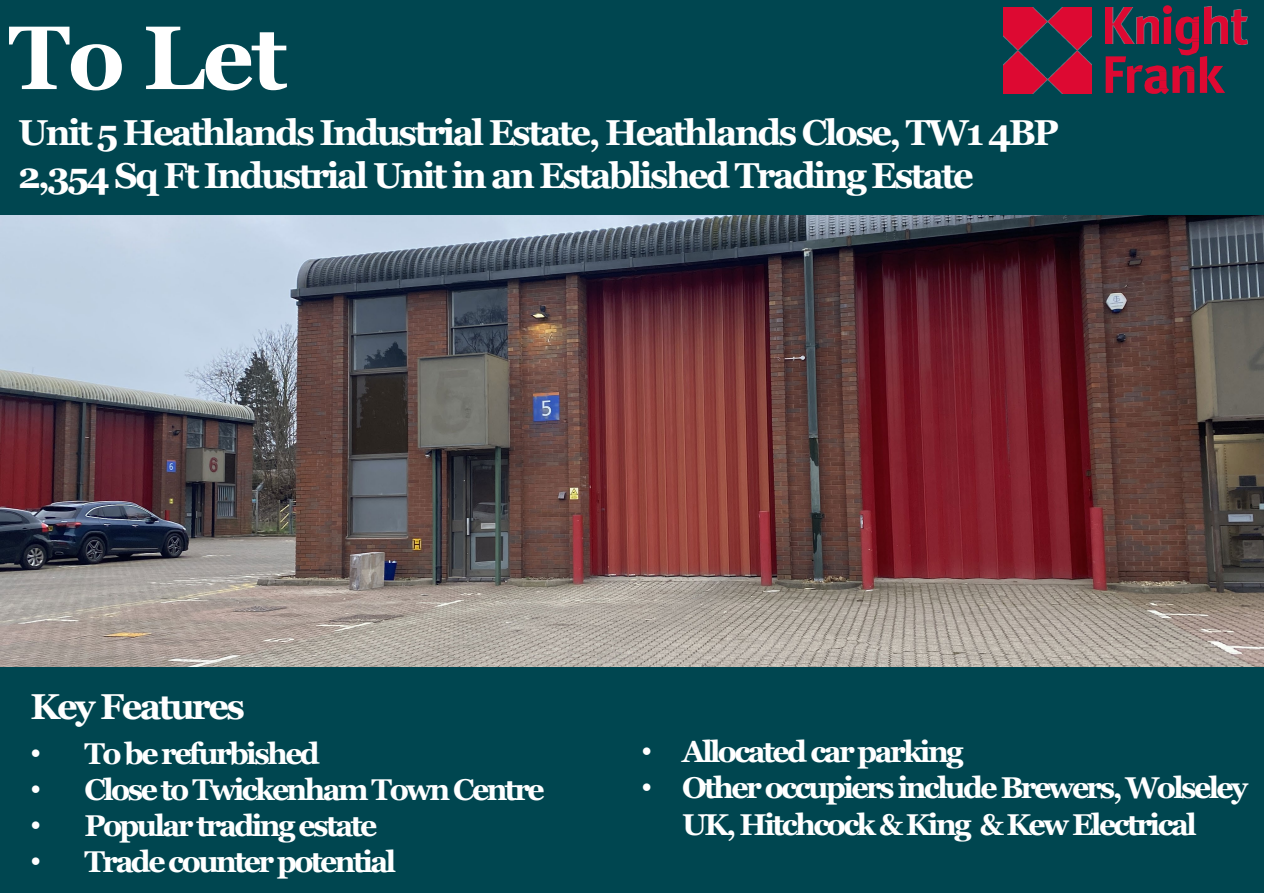
<style>
.page{position:relative;width:1264px;height:893px;background:#fff}
.page>*{position:absolute;margin:0;border:0;box-sizing:border-box;transform-origin:0 0}
.t1{font:700 90px "Georgia";color:#fff}
.t2{font:700 36px "Georgia";letter-spacing:-.07em;color:#fff}
.t3{font:700 30px/36px "Georgia";letter-spacing:-.085em;color:#fff;text-align:center}
.s1{font-family:"Arial";font-weight:400}
</style>
<div class="page">
<img style="left:0;top:215px;width:1263px;height:452px">
<div style="left:0;top:667px;width:1263px;height:225px;background:#004650"></div>
<div style="left:0;top:0;width:1263px;height:215px;background:#004650"></div>
<img style="left:1003px;top:7px;width:88px;height:86px">
<img style="left:1231px;top:10px;width:16px;height:35px">
<img style="left:1224px;top:16px;width:3px;height:28px">
<svg style="left:1105px;top:5px;width:119px;height:89px"></svg>
<p class="t1" style="left:8px;top:0;width:280px">To Let</p>
<p class="t2" style="left:18px;top:109px;width:1041px">Unit 5 Heathlands Industrial Estate, Heathlands Close, TW1 4BP</p>
<p class="t2" style="left:18px;top:152px;width:956px">2,354 Sq Ft Industrial Unit in an Established Trading Estate</p>
<p class="t2" style="left:30px;top:682px;width:216px">Key Features</p>
<p class="t3" style="left:30px;top:735px;width:291px"><span class="s1">•</span> To be refurbished</p>
<p class="t3" style="left:30px;top:771px;width:515px"><span class="s1">•</span> Close to Twickenham Town Centre</p>
<p class="t3" style="left:30px;top:807px;width:348px"><span class="s1">•</span> Popular trading estate</p>
<p class="t3" style="left:30px;top:843px;width:367px"><span class="s1">•</span> Trade counter potential</p>
<p class="t3" style="left:641px;top:734px;width:323px"><span class="s1">•</span> Allocated car parking</p>
<p class="t3" style="left:641px;top:770px;width:608px"><span class="s1">•</span> Other occupiers include Brewers, Wolseley<br>UK, Hitchcock &amp; King &amp; Kew Electrical</p>
</div>
